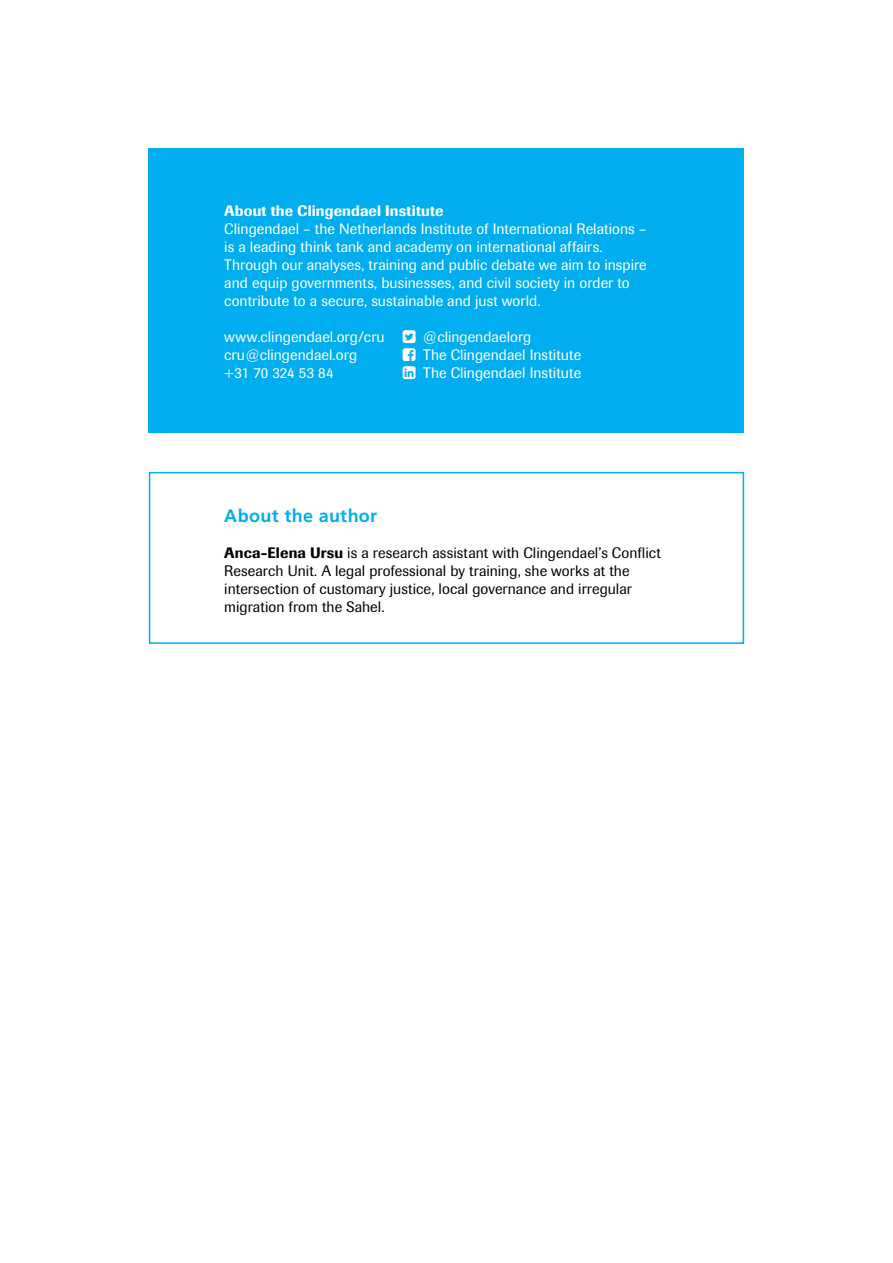
<style>
.page{position:relative;width:893px;height:1263px;background:#fff}
.page>*{position:absolute;margin:0;border:0;box-sizing:border-box;transform-origin:0 0}
.t1{font:700 18px "Frutiger LT Std";letter-spacing:.015em;color:#00aeef}
.t2{font:15px/18px "Imago";letter-spacing:.005em;color:#fff}
.t3{font:15px/18px "Imago";letter-spacing:.005em;color:#000}
.t4{font:500 15px "Imago";letter-spacing:.01em;color:#fff}
.s1{font-weight:500}
</style>
<div class="page">
<div style="left:149px;top:472px;width:595px;height:172px;border:2px solid #00aeef"></div>
<div style="left:149px;top:149px;width:595px;height:284px;background:#00aeef"></div>
<p class="t4" style="left:224px;top:202px;width:221px">About the Clingendael Institute</p>
<p class="t2" style="left:224px;top:220px;width:424px">Clingendael – the Netherlands Institute of International Relations – is a leading think tank and academy on international affairs.<br>Through our analyses, training and public debate we aim to inspire and equip governments, businesses, and civil society in order to contribute to a secure, sustainable and just world.</p>
<p class="t2" style="left:224px;top:328px;width:162px">www.clingendael.org/cru</p>
<p class="t2" style="left:423px;top:328px;width:110px">@clingendaelorg</p>
<p class="t2" style="left:224px;top:346px;width:134px">cru@clingendael.org</p>
<p class="t2" style="left:423px;top:346px;width:159px">The Clingendael Institute</p>
<p class="t2" style="left:224px;top:364px;width:111px">+31 70 324 53 84</p>
<p class="t2" style="left:423px;top:364px;width:159px">The Clingendael Institute</p>
<h2 class="t1" style="left:224px;top:505px;width:154px">About the author</h2>
<p class="t3" style="left:224px;top:544px;width:438px"><span class="s1">Anca-Elena Ursu</span> is a research assistant with Clingendael’s Conflict Research Unit. A legal professional by training, she works at the intersection of customary justice, local governance and irregular migration from the Sahel.</p>
</div>
